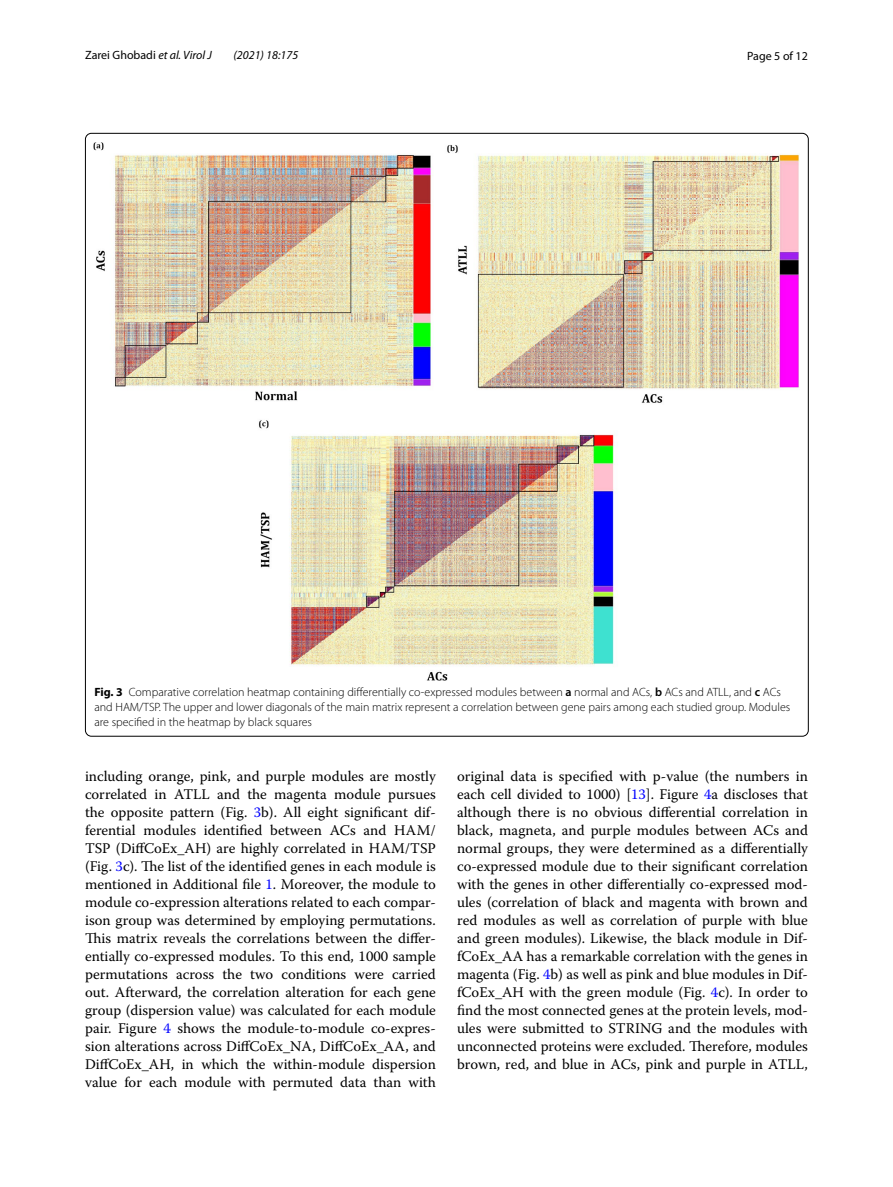
<style>
.page{position:relative;width:893px;height:1187px;background:#fff}
.page>*{position:absolute;margin:0;border:0;box-sizing:border-box;transform-origin:0 0}
.t1{font:14.7px/18px "Warnock Pro";color:#000;text-align:justify}
.t2{font:300 12px/15px "Myriad Pro";color:#000}
.t3{font:12px "Myriad Pro";color:#000}
.t4{font:italic 12px "Myriad Pro";color:#000}
.s1{font-style:italic}
.s2{font-weight:700}
.s3{font-weight:600}
.s4{color:#00f}
</style>
<div class="page">
<img style="left:94px;top:142px;width:706px;height:538px">
<p class="t3" style="left:85px;top:48px;width:128px">Zarei Ghobadi <span class="s1">et al. Virol J</span></p>
<p class="t4" style="left:234px;top:48px;width:66px">(2021) 18:175</p>
<p class="t3" style="left:747px;top:48px;width:62px">Page 5 of 12</p>
<p class="t2" style="left:94px;top:684px;width:697px"><span class="s2">Fig. 3</span> Comparative correlation heatmap containing differentially co-expressed modules between <span class="s3">a</span> normal and ACs, <span class="s3">b</span> ACs and ATLL, and <span class="s3">c</span> ACs and HAM/TSP. The upper and lower diagonals of the main matrix represent a correlation between gene pairs among each studied group. Modules are specified in the heatmap by black squares</p>
<p class="t1" style="left:85px;top:766px;width:352px">including orange, pink, and purple modules are mostly correlated in ATLL and the magenta module pursues the opposite pattern (Fig. <span class="s4">3</span>b). All eight significant dif&shy;ferential modules identified between ACs and HAM/ TSP (DiffCoEx_AH) are highly correlated in HAM/TSP (Fig. <span class="s4">3</span>c). The list of the identified genes in each module is mentioned in Additional file <span class="s4">1</span>. Moreover, the module to module co-expression alterations related to each compar&shy;ison group was determined by employing permutations.<br>This matrix reveals the correlations between the differ&shy;entially co-expressed modules. To this end, 1000 sample permutations across the two conditions were carried out. Afterward, the correlation alteration for each gene group (dispersion value) was calculated for each module pair. Figure <span class="s4">4</span> shows the module-to-module co-expres&shy;sion alterations across DiffCoEx_NA, DiffCoEx_AA, and DiffCoEx_AH, in which the within-module dispersion value for each module with permuted data than with</p>
<p class="t1" style="left:457px;top:766px;width:352px">original data is specified with p-value (the numbers in each cell divided to 1000) [<span class="s4">13</span>]. Figure <span class="s4">4</span>a discloses that although there is no obvious differential correlation in black, magneta, and purple modules between ACs and normal groups, they were determined as a differentially co-expressed module due to their significant correlation with the genes in other differentially co-expressed mod&shy;ules (correlation of black and magenta with brown and red modules as well as correlation of purple with blue and green modules). Likewise, the black module in Dif&shy;fCoEx_AA has a remarkable correlation with the genes in magenta (Fig. <span class="s4">4</span>b) as well as pink and blue modules in Dif&shy;fCoEx_AH with the green module (Fig. <span class="s4">4</span>c). In order to find the most connected genes at the protein levels, mod&shy;ules were submitted to STRING and the modules with unconnected proteins were excluded. Therefore, modules brown, red, and blue in ACs, pink and purple in ATLL,</p>
</div>
